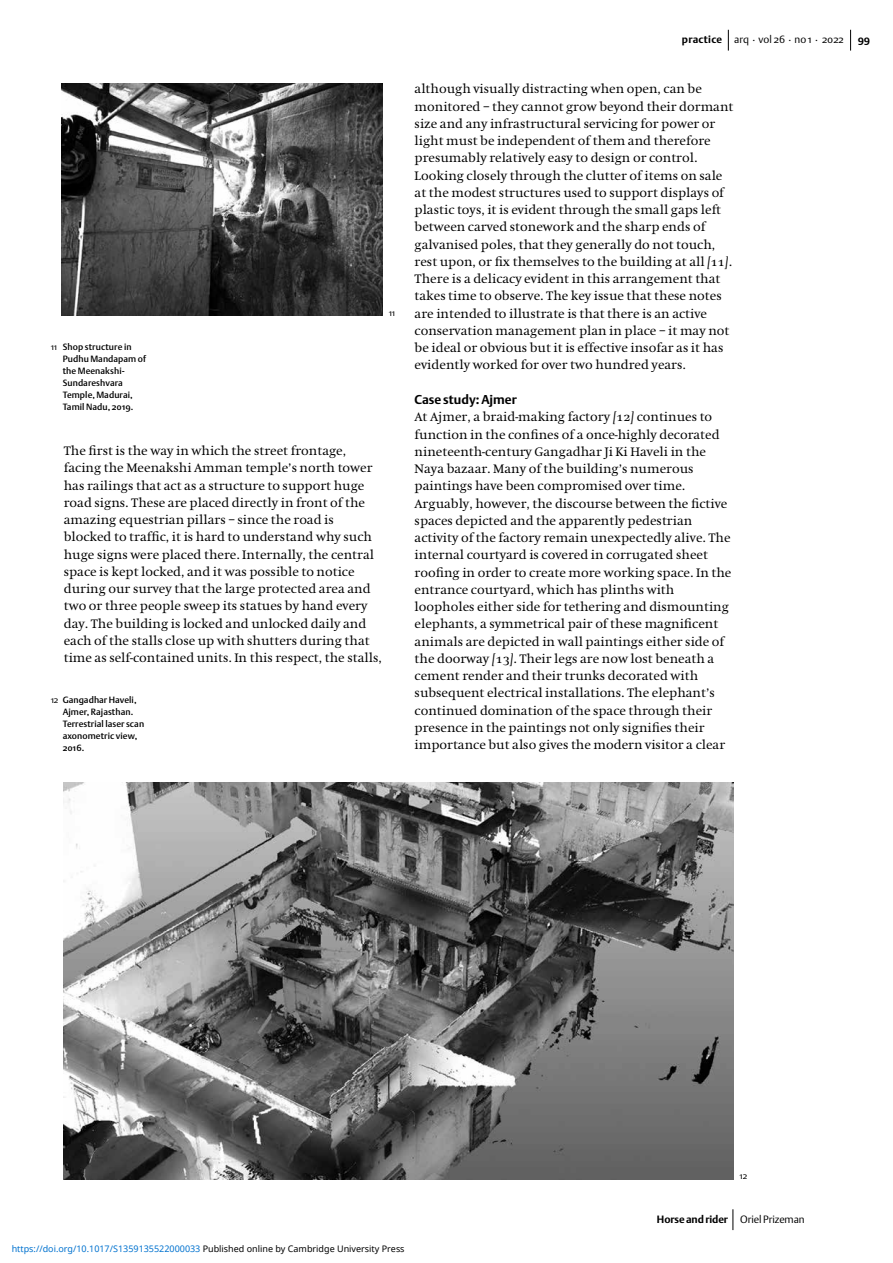
<style>
.page{position:relative;width:893px;height:1263px;background:#fff}
.page>*{position:absolute;margin:0;border:0;box-sizing:border-box;transform-origin:0 0}
.t1{font:12.75px/17.2px "Hollander";color:#000}
.t2{font:700 12.75px "DTL Argo ST";color:#000}
.t3{font:700 10.5px "DTL Argo ST";letter-spacing:-.01em;color:#000}
.t4{font:10.5px "DTL Argo ST Light";color:#000}
.t5{font:9px/12px "DTL Argo ST Medium";letter-spacing:.01em;color:#000}
.t6{font:9px "Noto Sans";color:#0172cf}
.t7{font:9px "DTL Argo ST Light";color:#000}
.s1{font-family:"DTL Argo ST Light"}
.s2{font-family:"DTL Argo ST";font-weight:700}
.s3{font-style:italic}
.s4{font-family:"Hollander SC"}
.s5{color:#000}
.s6{font-family:"DTL Argo ST Light";font-weight:400}
</style>
<div class="page">
<svg style="left:728px;top:30px;width:1px;height:21px"></svg>
<svg style="left:850px;top:30px;width:1px;height:21px"></svg>
<svg style="left:733px;top:1209px;width:1px;height:21px"></svg>
<img style="left:64px;top:782px;width:669px;height:397px">
<img style="left:62px;top:84px;width:321px;height:232px">
<p class="t5" style="left:63px;top:341px;width:85px;text-indent:-12px"><span class="s1">11</span> Shop structure in<br>Pudhu Mandapam of the Meenakshi-<br>Sundareshvara<br>Temple, Madurai,<br>Tamil Nadu, 2019.</p>
<p class="t7" style="left:389px;top:307px;width:8px">11</p>
<p class="t1" style="left:64px;top:442px;width:319px">The first is the way in which the street frontage, facing the Meenakshi Amman temple’s north tower has railings that act as a structure to support huge road signs. These are placed directly in front of the amazing equestrian pillars – since the road is blocked to traffic, it is hard to understand why such huge signs were placed there. Internally, the central space is kept locked, and it was possible to notice during our survey that the large protected area and two or three people sweep its statues by hand every day. The building is locked and unlocked daily and each of the stalls close up with shutters during that time as self-contained units. In this respect, the stalls,</p>
<p class="t5" style="left:63px;top:693px;width:83px;text-indent:-12px"><span class="s1">12</span> Gangadhar Haveli,<br>Ajmer, Rajasthan.<br>Terrestrial laser scan axonometric view,<br>2016.</p>
<p class="t4" style="left:682px;top:33px;width:163px"><span class="s2">practice</span> arq . vol 26 . no 1 . 2022</p>
<p class="t3" style="left:858px;top:33px;width:14px">99</p>
<p class="t1" style="left:415px;top:81px;width:320px">although visually distracting when open, can be monitored – they cannot grow beyond their dormant size and any infrastructural servicing for power or light must be independent of them and therefore presumably relatively easy to design or control.<br>Looking closely through the clutter of items on sale at the modest structures used to support displays of plastic toys, it is evident through the small gaps left between carved stonework and the sharp ends of galvanised poles, that they generally do not touch, rest upon, or fix themselves to the building at all <span class="s3">[</span><span class="s4">11</span><span class="s3">]</span>.<br>There is a delicacy evident in this arrangement that takes time to observe. The key issue that these notes are intended to illustrate is that there is an active conservation management plan in place – it may not be ideal or obvious but it is effective insofar as it has evidently worked for over two hundred years.</p>
<p class="t2" style="left:415px;top:392px;width:104px">Case study: Ajmer</p>
<p class="t1" style="left:415px;top:409px;width:318px">At Ajmer, a braid-making factory <span class="s3">[</span><span class="s4">12</span><span class="s3">]</span> continues to function in the confines of a once-highly decorated nineteenth-century Gangadhar Ji Ki Haveli in the Naya bazaar. Many of the building’s numerous paintings have been compromised over time.<br>Arguably, however, the discourse between the fictive spaces depicted and the apparently pedestrian activity of the factory remain unexpectedly alive. The internal courtyard is covered in corrugated sheet roofing in order to create more working space. In the entrance courtyard, which has plinths with loopholes either side for tethering and dismounting elephants, a symmetrical pair of these magnificent animals are depicted in wall paintings either side of the doorway <span class="s3">[</span><span class="s4">13</span><span class="s3">]</span>. Their legs are now lost beneath a cement render and their trunks decorated with subsequent electrical installations. The elephant’s continued domination of the space through their presence in the paintings not only signifies their importance but also gives the modern visitor a clear</p>
<p class="t6" style="left:12px;top:1243px;width:394px">https://doi.org/10.1017/S1359135522000033 <span class="s5">Published online by Cambridge University Press</span></p>
<p class="t7" style="left:740px;top:1171px;width:9px">12</p>
<p class="t3" style="left:657px;top:1212px;width:149px">Horse and rider <span class="s6">Oriel Prizeman</span></p>
</div>
